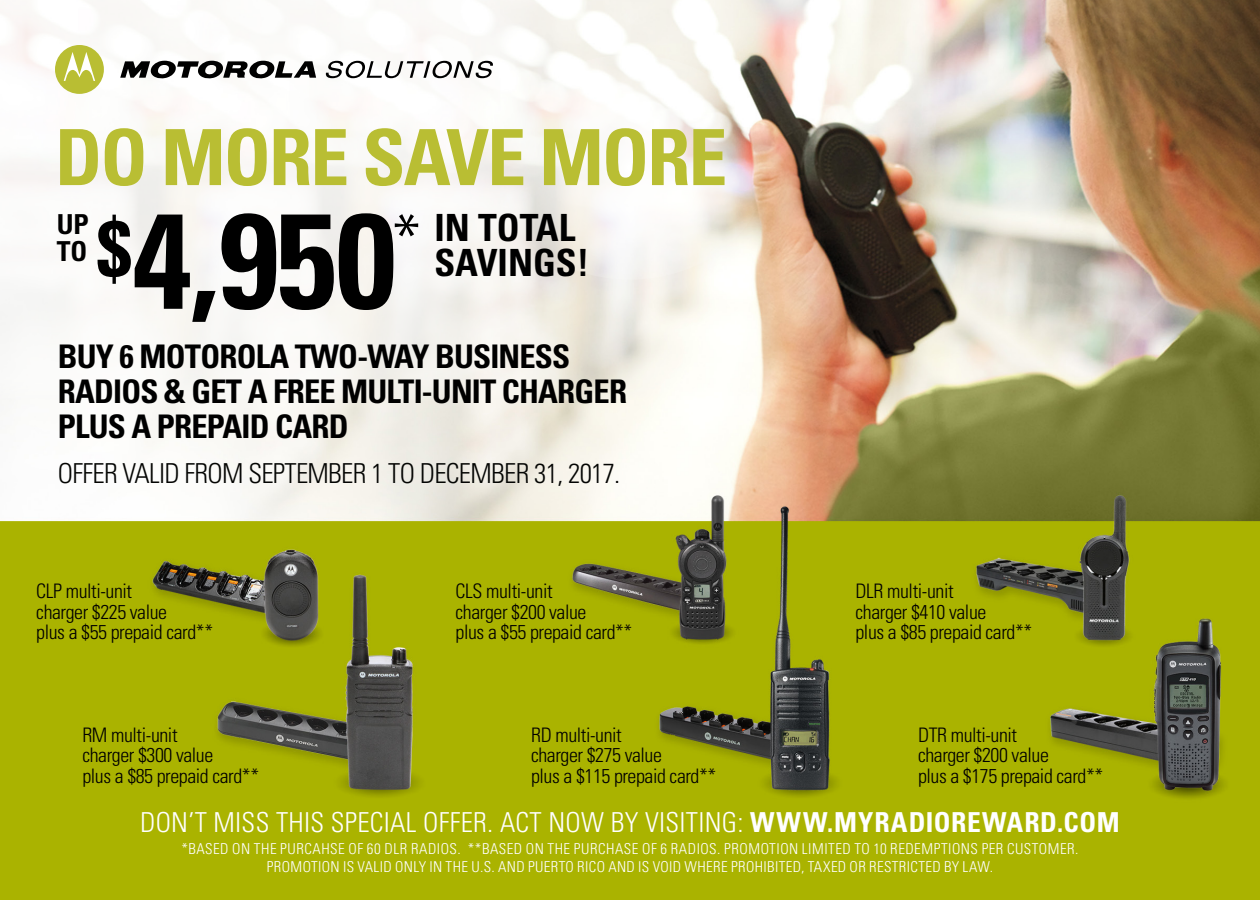
<style>
.page{position:relative;width:1260px;height:900px;background:#fff}
.page>*{position:absolute;margin:0;border:0;box-sizing:border-box;transform-origin:0 0}
.t1{font:700 condensed 135px "Univers";color:#000}
.t2{font:700 condensed 78.75px "Univers";color:#000}
.t3{font:700 condensed 77.5px "Univers";letter-spacing:-.025em;color:#b9be33}
.t4{font:700 condensed 37.5px "Univers";color:#000}
.t5{font:700 condensed 32.5px/35px "Univers";letter-spacing:-.025em;color:#000}
.t6{font:300 condensed 27.5px "Univers";letter-spacing:.01em;color:#fff}
.t7{font:300 condensed 27.5px "Univers";letter-spacing:-.025em;color:#040503}
.t8{font:700 condensed 27.5px "Univers";color:#000}
.t9{font:300 condensed 20px/20.5px "Univers";letter-spacing:-.02em;color:#000}
.t10{font:300 condensed 15px "Univers";letter-spacing:.03em;color:#fff}
.s1{font-weight:700}
</style>
<div class="page">
<img style="left:0;top:0;width:1260px;height:900px">
<img style="left:0;top:0;width:742px;height:401px">
<img style="left:558px;top:146px;width:245px;height:255px">
<svg style="left:120px;top:61px;width:196px;height:18px"></svg>
<svg style="left:55px;top:45px;width:49px;height:49px"></svg>
<svg style="left:326px;top:61px;width:167px;height:17px"></svg>
<p class="t3" style="left:55px;top:110px;width:674px">DO MORE SAVE MORE</p>
<p class="t8" style="left:57px;top:208px;width:34px">UP</p>
<p class="t8" style="left:57px;top:235px;width:32px">TO</p>
<p class="t4" style="left:434px;top:204px;width:142px">IN TOTAL</p>
<p class="t1" style="left:132px;top:178px;width:292px">4,950<sup>*</sup></p>
<p class="t5" style="left:58px;top:338px;width:571px">BUY 6 MOTOROLA TWO-WAY BUSINESS<br>RADIOS &amp; GET A FREE MULTI-UNIT CHARGER<br>PLUS A PREPAID CARD</p>
<p class="t7" style="left:58px;top:457px;width:564px">OFFER VALID FROM SEPTEMBER 1 TO DECEMBER 31, 2017.</p>
<p class="t2" style="left:97px;top:200px;width:36px">$</p>
<p class="t4" style="left:434px;top:239px;width:156px">SAVINGS!</p>
<p class="t9" style="left:36px;top:580px;width:178px">CLP multi-unit<br>charger $225 value<br>plus a $55 prepaid card**</p>
<p class="t9" style="left:456px;top:580px;width:178px">CLS multi-unit<br>charger $200 value<br>plus a $55 prepaid card**</p>
<p class="t9" style="left:856px;top:580px;width:100px">DLR multi-unit</p>
<p class="t9" style="left:856px;top:601px;width:178px">charger $410 value<br>plus a $85 prepaid card**</p>
<p class="t9" style="left:82px;top:724px;width:178px">RM multi-unit<br>charger $300 value<br>plus a $85 prepaid card**</p>
<p class="t9" style="left:531px;top:724px;width:187px">RD multi-unit<br>charger $275 value<br>plus a $115 prepaid card**</p>
<p class="t9" style="left:918px;top:724px;width:187px">DTR multi-unit<br>charger $200 value<br>plus a $175 prepaid card**</p>
<p class="t6" style="left:140px;top:805px;width:981px">DON’T MISS THIS SPECIAL OFFER. ACT NOW BY VISITING: <span class="s1">WWW.MYRADIOREWARD.COM</span></p>
<p class="t10" style="left:181px;top:840px;width:899px">*BASED ON THE PURCAHSE OF 60 DLR RADIOS. **BASED ON THE PURCHASE OF 6 RADIOS. PROMOTION LIMITED TO 10 REDEMPTIONS PER CUSTOMER.</p>
<p class="t10" style="left:267px;top:857px;width:728px">PROMOTION IS VALID ONLY IN THE U.S. AND PUERTO RICO AND IS VOID WHERE PROHIBITED, TAXED OR RESTRICTED BY LAW.</p>
</div>
